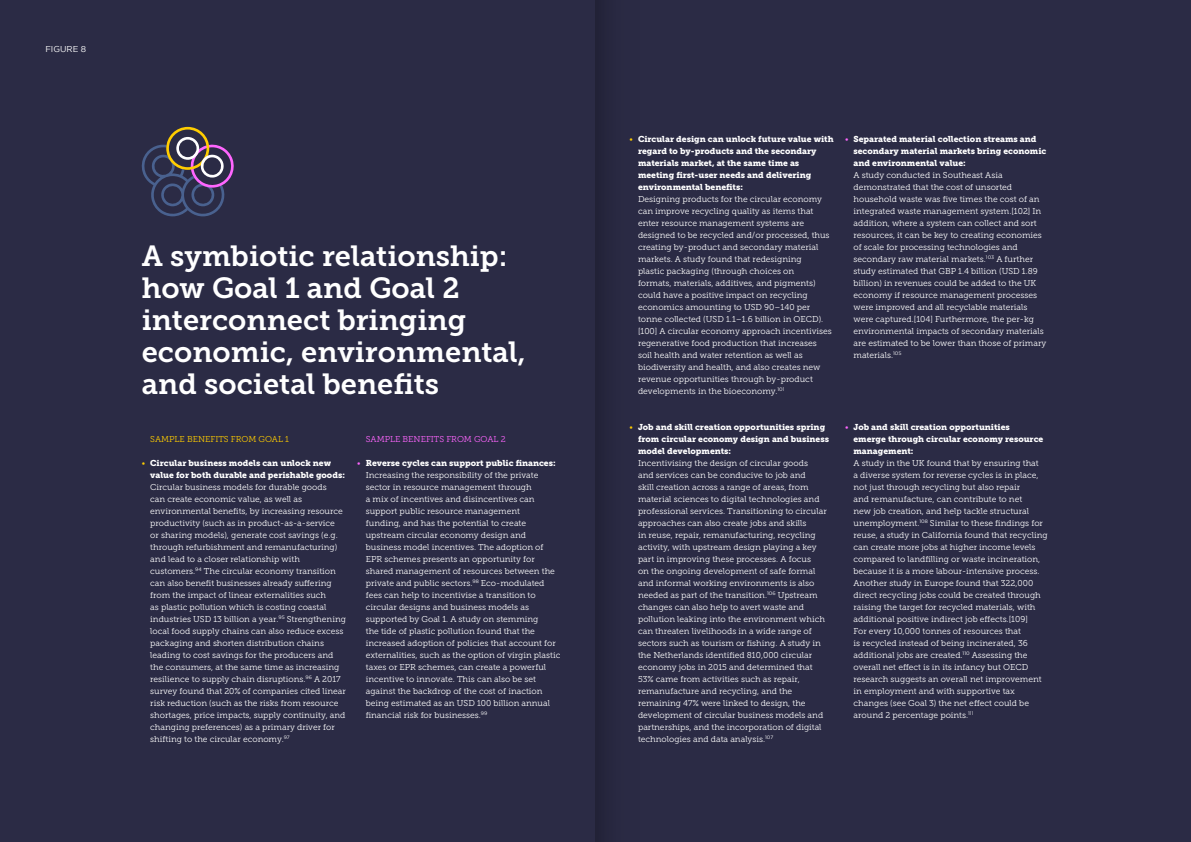
<style>
.page{position:relative;width:1191px;height:842px;background:#2b2b45}
.page>*{position:absolute;margin:0;border:0;box-sizing:border-box;transform-origin:0 0}
.t1{font:29px/32px "Museo Slab 700";color:#fff}
.t2{font:8.5px/12px "Museo Slab 300";color:#fff}
.t3{font:8.5px/12px "Museo Slab 900";color:#fff}
.t4{font:8.5px "Museo Slab 300";color:#ffcd00}
.t5{font:8.5px "Museo Slab 300";color:#f6f}
.t6{font:8.5px "Gotham";color:#fff}
.s1{font-family:"Museo Slab 300";font-style:italic;color:#ffcd00}
.s2{font-family:"Museo Slab 300";font-style:italic;color:#f6f}
</style>
<div class="page">
<svg style="left:141px;top:127px;width:93px;height:89px"></svg>
<p class="t6" style="left:45px;top:44px;width:42px">FIGURE 8</p>
<h1 class="t1" style="left:142px;top:241px;width:385px">A symbiotic relationship: how Goal 1 and Goal 2 interconnect bringing economic, environmental, and societal benefits</h1>
<p class="t4" style="left:150px;top:434px;width:140px">SAMPLE BENEFITS FROM GOAL 1</p>
<p class="t3" style="left:150px;top:457px;width:196px;text-indent:-8px"><span class="s1">•</span> Circular business models can unlock new value for both durable and perishable goods:</p>
<p class="t2" style="left:150px;top:481px;width:197px">Circular business models for durable goods<br>can create economic value, as well as environmental benefits, by increasing resource productivity (such as in product-as-a-service<br>or sharing models), generate cost savings (e.g. through refurbishment and remanufacturing) and lead to a closer relationship with customers.<sup>94</sup> The circular economy transition can also benefit businesses already suffering from the impact of linear externalities such<br>as plastic pollution which is costing coastal industries USD 13 billion a year.<sup>95</sup> Strengthening local food supply chains can also reduce excess packaging and shorten distribution chains leading to cost savings for the producers and the consumers, at the same time as increasing resilience to supply chain disruptions.<sup>96</sup> A 2017 survey found that 20% of companies cited linear risk reduction (such as the risks from resource shortages, price impacts, supply continuity, and changing preferences) as a primary driver for shifting to the circular economy.<sup>97</sup></p>
<p class="t5" style="left:366px;top:434px;width:141px">SAMPLE BENEFITS FROM GOAL 2</p>
<p class="t3" style="left:357px;top:457px;width:200px"><span class="s2">•</span> Reverse cycles can support public finances:</p>
<p class="t2" style="left:366px;top:469px;width:196px">Increasing the responsibility of the private sector in resource management through<br>a mix of incentives and disincentives can support public resource management<br>funding, and has the potential to create upstream circular economy design and business model incentives. The adoption of EPR schemes presents an opportunity for shared management of resources between the private and public sectors.<sup>98</sup> Eco-modulated fees can help to incentivise a transition to circular designs and business models as supported by Goal 1. A study on stemming<br>the tide of plastic pollution found that the increased adoption of policies that account for externalities, such as the option of virgin plastic taxes or EPR schemes, can create a powerful incentive to innovate. This can also be set against the backdrop of the cost of inaction being estimated as an USD 100 billion annual financial risk for businesses.<sup>99</sup></p>
<p class="t3" style="left:638px;top:133px;width:197px;text-indent:-8px"><span class="s1">•</span> Circular design can unlock future value with regard to by-products and the secondary materials market, at the same time as meeting first-user needs and delivering environmental benefits:</p>
<p class="t2" style="left:638px;top:193px;width:195px">Designing products for the circular economy can improve recycling quality as items that enter resource management systems are designed to be recycled and/or processed, thus creating by-product and secondary material markets. A study found that redesigning<br>plastic packaging (through choices on<br>formats, materials, additives, and pigments) could have a positive impact on recycling economics amounting to USD 90–140 per tonne collected (USD 1.1–1.6 billion in OECD). [100] A circular economy approach incentivises regenerative food production that increases soil health and water retention as well as biodiversity and health, and also creates new revenue opportunities through by-product developments in the bioeconomy.<sup>101</sup></p>
<p class="t3" style="left:638px;top:421px;width:192px;text-indent:-8px"><span class="s1">•</span> Job and skill creation opportunities spring from circular economy design and business model developments:</p>
<p class="t2" style="left:638px;top:457px;width:190px">Incentivising the design of circular goods<br>and services can be conducive to job and<br>skill creation across a range of areas, from material sciences to digital technologies and professional services. Transitioning to circular approaches can also create jobs and skills<br>in reuse, repair, remanufacturing, recycling activity, with upstream design playing a key part in improving these processes. A focus<br>on the ongoing development of safe formal and informal working environments is also needed as part of the transition.<sup>106</sup> Upstream changes can also help to avert waste and pollution leaking into the environment which can threaten livelihoods in a wide range of sectors such as tourism or fishing. A study in the Netherlands identified 810,000 circular economy jobs in 2015 and determined that 53% came from activities such as repair, remanufacture and recycling, and the remaining 47% were linked to design, the development of circular business models and partnerships, and the incorporation of digital technologies and data analysis.<sup>107</sup></p>
<p class="t3" style="left:853px;top:133px;width:194px;text-indent:-8px"><span class="s2">•</span> Separated material collection streams and secondary material markets bring economic and environmental value:</p>
<p class="t2" style="left:853px;top:169px;width:194px">A study conducted in Southeast Asia demonstrated that the cost of unsorted household waste was five times the cost of an integrated waste management system.[102] In addition, where a system can collect and sort resources, it can be key to creating economies of scale for processing technologies and secondary raw material markets.<sup>103</sup> A further study estimated that GBP 1.4 billion (USD 1.89 billion) in revenues could be added to the UK economy if resource management processes were improved and all recyclable materials were captured.[104] Furthermore, the per-kg environmental impacts of secondary materials are estimated to be lower than those of primary materials.<sup>105</sup></p>
<p class="t3" style="left:853px;top:421px;width:191px;text-indent:-8px"><span class="s2">•</span> Job and skill creation opportunities emerge through circular economy resource management:</p>
<p class="t2" style="left:853px;top:457px;width:196px">A study in the UK found that by ensuring that<br>a diverse system for reverse cycles is in place, not just through recycling but also repair<br>and remanufacture, can contribute to net<br>new job creation, and help tackle structural unemployment.<sup>108</sup> Similar to these findings for reuse, a study in California found that recycling can create more jobs at higher income levels compared to landfilling or waste incineration, because it is a more labour-intensive process.<br>Another study in Europe found that 322,000 direct recycling jobs could be created through raising the target for recycled materials, with additional positive indirect job effects.[109]<br>For every 10,000 tonnes of resources that<br>is recycled instead of being incinerated, 36 additional jobs are created.<sup>110</sup> Assessing the overall net effect is in its infancy but OECD research suggests an overall net improvement in employment and with supportive tax changes (see Goal 3) the net effect could be around 2 percentage points.<sup>111</sup></p>
</div>
